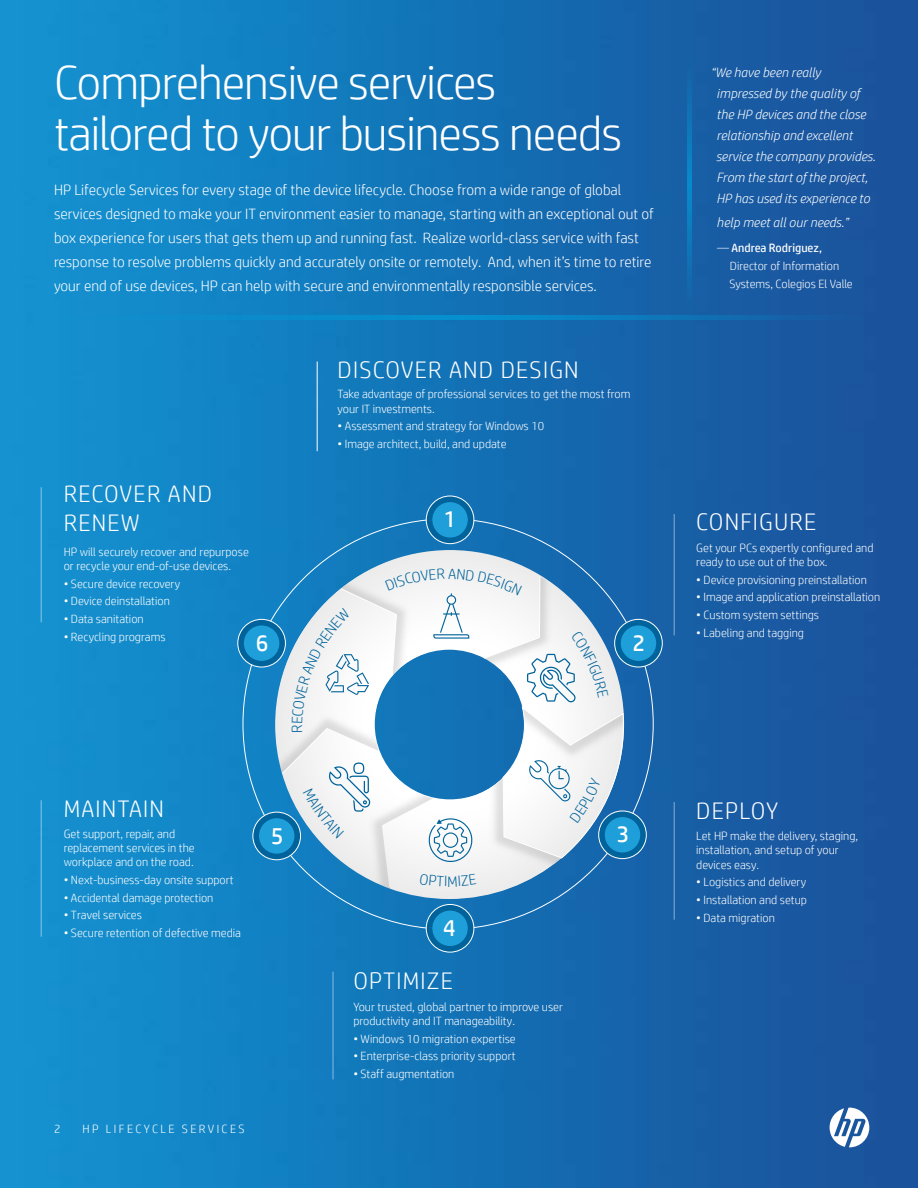
<style>
.page{position:relative;width:918px;height:1188px;background:#fff}
.page>*{position:absolute;margin:0;border:0;box-sizing:border-box;transform-origin:0 0}
.t1{font:300 48px/51px "HP Simplified";letter-spacing:-.02em;color:#fff}
.t2{font:300 24px/28.8px "HP Simplified";letter-spacing:.05em;color:#fff}
.t3{font:23.55px "HP Simplified";color:#fff}
.t4{font:300 15px/24px "HP Simplified";color:#fff}
.t5{font:300 15px "HP Simplified";color:#00639b}
.t6{font:italic 300 13.5px/21px "HP Simplified";color:#fff}
.t7{font:300 12px/14.4px "HP Simplified";color:#fff}
.t8{font:300 12px "HP Simplified";letter-spacing:.2em;color:#fff}
.s1{font-weight:400}
</style>
<div class="page">
<img style="left:0;top:0;width:918px;height:1188px">
<div style="left:426px;top:496px;width:48px;height:48px;background:#00639b;border-radius:50%"></div>
<div style="left:426px;top:496px;width:48px;height:48px;border:1px solid #fff;border-radius:50%"></div>
<div style="left:432px;top:502px;width:36px;height:36px;background:#1f9fda;border-radius:50%"></div>
<div style="left:615px;top:619px;width:47px;height:48px;background:#00639b;border-radius:50%"></div>
<div style="left:614px;top:619px;width:49px;height:48px;border:1px solid #fff;border-radius:50%"></div>
<div style="left:621px;top:625px;width:35px;height:36px;background:#1f9fda;border-radius:50%"></div>
<svg style="left:599px;top:811px;width:47px;height:48px"></svg>
<div style="left:605px;top:817px;width:35px;height:36px;background:#1f9fda;border-radius:50%"></div>
<svg style="left:426px;top:904px;width:48px;height:48px"></svg>
<div style="left:426px;top:904px;width:48px;height:48px;border:1px solid #fff;border-radius:50%"></div>
<div style="left:432px;top:911px;width:36px;height:35px;background:#1f9fda;border-radius:50%"></div>
<svg style="left:253px;top:812px;width:48px;height:48px"></svg>
<div style="left:259px;top:818px;width:35px;height:36px;background:#1f9fda;border-radius:50%"></div>
<div style="left:238px;top:619px;width:47px;height:48px;background:#00639b;border-radius:50%"></div>
<div style="left:237px;top:619px;width:49px;height:48px;border:1px solid #fff;border-radius:50%"></div>
<div style="left:244px;top:625px;width:35px;height:36px;background:#1f9fda;border-radius:50%"></div>
<hr style="left:41px;top:487px;width:1px;height:135px;background:#fff">
<hr style="left:41px;top:800px;width:1px;height:137px;background:#fff">
<hr style="left:333px;top:972px;width:1px;height:107px;background:#fff">
<hr style="left:674px;top:514px;width:1px;height:121px;background:#fff">
<hr style="left:674px;top:802px;width:1px;height:118px;background:#fff">
<hr style="left:317px;top:362px;width:1px;height:89px;background:#fff">
<svg style="left:830px;top:1108px;width:39px;height:39px"></svg>
<svg style="left:55px;top:315px;width:808px;height:5px;background:#0d80c2"></svg>
<svg style="left:688px;top:59px;width:4px;height:249px"></svg>
<svg style="left:275px;top:551px;width:349px;height:348px"></svg>
<h1 class="t1" style="left:54px;top:55px;width:570px">Comprehensive services tailored to your business needs</h1>
<p class="t4" style="left:54px;top:177px;width:601px">HP Lifecycle Services for every stage of the device lifecycle. Choose from a wide range of global services designed to make your IT environment easier to manage, starting with an exceptional out of box experience for users that gets them up and running fast. Realize world-class service with fast response to resolve problems quickly and accurately onsite or remotely. And, when it’s time to retire your end of use devices, HP can help with secure and environmentally responsible services.</p>
<h2 class="t2" style="left:338px;top:354px;width:243px">DISCOVER AND DESIGN</h2>
<h2 class="t2" style="left:64px;top:479px;width:150px">RECOVER AND<br>RENEW</h2>
<p class="t7" style="left:64px;top:544px;width:187px">HP will securely recover and repurpose or recycle your end-of-use devices.</p>
<p class="t7" style="left:64px;top:576px;width:118px">• Secure device recovery</p>
<p class="t7" style="left:64px;top:594px;width:108px">• Device deinstallation</p>
<p class="t7" style="left:64px;top:611px;width:82px">• Data sanitation</p>
<p class="t7" style="left:64px;top:629px;width:103px">• Recycling programs</p>
<h3 class="t3" style="left:256px;top:627px;width:14px">6</h3>
<h2 class="t2" style="left:64px;top:794px;width:102px">MAINTAIN</h2>
<p class="t7" style="left:64px;top:826px;width:133px">Get support, repair, and replacement services in the workplace and on the road.</p>
<p class="t7" style="left:64px;top:872px;width:172px">• Next-business-day onsite support</p>
<p class="t7" style="left:64px;top:890px;width:151px">• Accidental damage protection</p>
<p class="t7" style="left:64px;top:907px;width:80px">• Travel services</p>
<p class="t7" style="left:64px;top:925px;width:179px">• Secure retention of defective media</p>
<p class="t5" style="left:287px;top:733px;width:10px;rotate:-90deg">R</p>
<h3 class="t3" style="left:271px;top:820px;width:14px">5</h3>
<p class="t7" style="left:54px;top:1122px;width:8px">2</p>
<p class="t8" style="left:83px;top:1121px;width:164px">HP LIFECYCLE SERVICES</p>
<p class="t7" style="left:338px;top:387px;width:294px">Take advantage of professional services to get the most from your IT investments.</p>
<p class="t7" style="left:338px;top:419px;width:208px">• Assessment and strategy for Windows 10</p>
<p class="t7" style="left:338px;top:436px;width:170px">• Image architect, build, and update</p>
<h3 class="t3" style="left:444px;top:504px;width:14px">1</h3>
<h3 class="t3" style="left:633px;top:627px;width:14px">2</h3>
<h3 class="t3" style="left:443px;top:912px;width:14px">4</h3>
<h2 class="t2" style="left:353px;top:966px;width:101px">OPTIMIZE</h2>
<p class="t7" style="left:353px;top:999px;width:211px">Your trusted, global partner to improve user productivity and IT manageability.</p>
<p class="t7" style="left:353px;top:1031px;width:164px">• Windows 10 migration expertise</p>
<p class="t7" style="left:353px;top:1049px;width:164px">• Enterprise-class priority support</p>
<p class="t7" style="left:353px;top:1066px;width:103px">• Staff augmentation</p>
<h3 class="t3" style="left:617px;top:819px;width:14px">3</h3>
<p class="t6" style="left:716px;top:62px;width:161px;text-indent:-5px">“We have been really impressed by the quality of the HP devices and the close relationship and excellent service the company provides.<br>From the start of the project,<br>HP has used its experience to</p>
<p class="t6" style="left:717px;top:212px;width:133px">help meet all our needs.”</p>
<p class="t7" style="left:729px;top:239px;width:125px;line-height:18px;text-indent:-12px">— <span class="s1">Andrea Rodriguez,<br></span>Director of Information<br>Systems, Colegios El Valle</p>
<h2 class="t2" style="left:696px;top:507px;width:122px">CONFIGURE</h2>
<p class="t7" style="left:696px;top:540px;width:179px">Get your PCs expertly configured and ready to use out of the box.</p>
<p class="t7" style="left:696px;top:572px;width:172px">• Device provisioning preinstallation</p>
<p class="t7" style="left:696px;top:590px;width:186px">• Image and application preinstallation</p>
<p class="t7" style="left:696px;top:607px;width:124px">• Custom system settings</p>
<p class="t7" style="left:696px;top:625px;width:109px">• Labeling and tagging</p>
<h2 class="t2" style="left:696px;top:795px;width:83px">DEPLOY</h2>
<p class="t7" style="left:696px;top:828px;width:163px">Let HP make the delivery, staging, installation, and setup of your devices easy.</p>
<p class="t7" style="left:696px;top:875px;width:111px">• Logistics and delivery</p>
<p class="t7" style="left:696px;top:892px;width:112px">• Installation and setup</p>
<p class="t7" style="left:696px;top:910px;width:80px">• Data migration</p>
</div>
